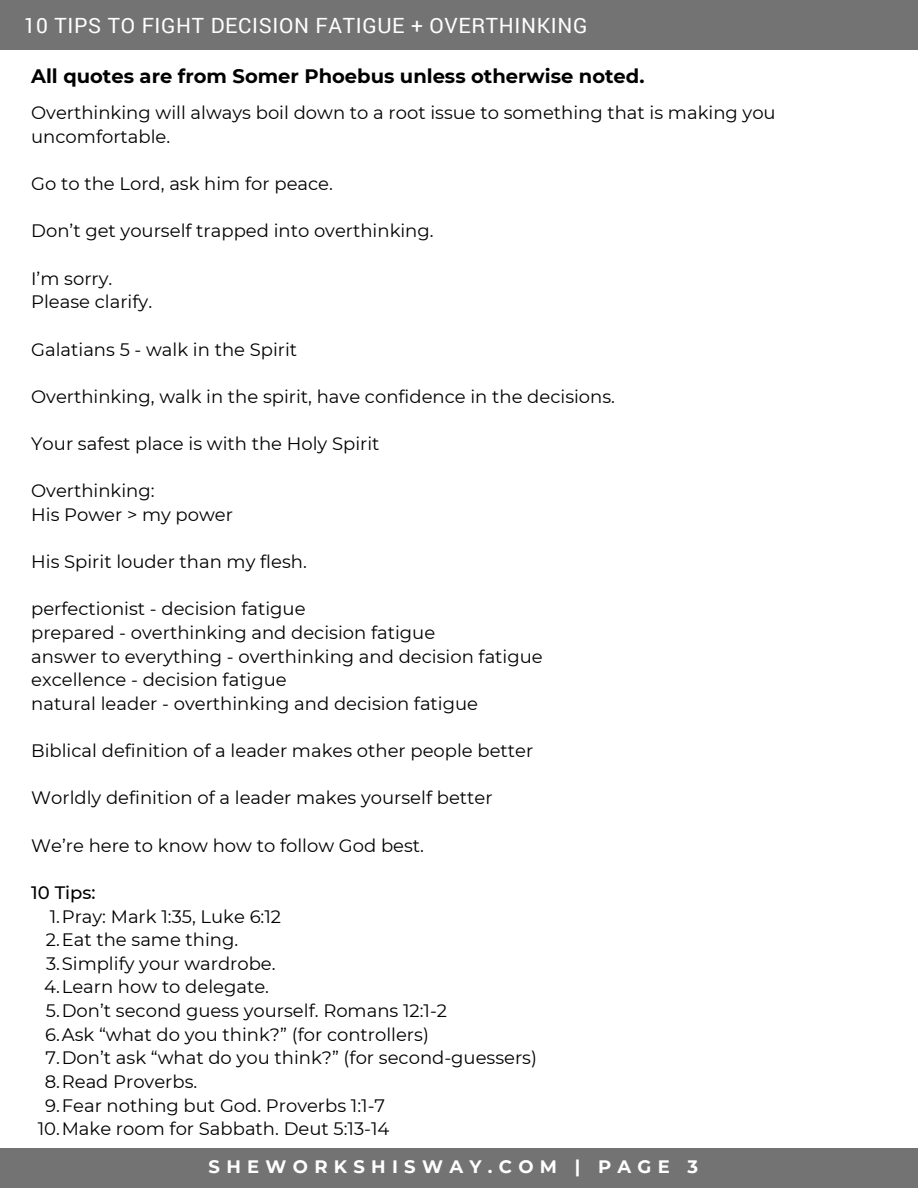
<style>
.page{position:relative;width:918px;height:1188px;background:#737373}
.page>*{position:absolute;margin:0;border:0;box-sizing:border-box;transform-origin:0 0}
.t1{font:21px "Roboto";letter-spacing:.035em;color:#fff}
.t2{font:700 19.5px "Montserrat";color:#000}
.t3{font:18px/23.7px "Montserrat";color:#000}
.t4{font:700 18px "Montserrat";letter-spacing:.35em;color:#fff}
.t5{font:500 18px "Montserrat";color:#000}
</style>
<div class="page">
<div style="left:0;top:51px;width:918px;height:1097px;background:#fff"></div>
<p class="t1" style="left:24px;top:11px;width:565px">10 TIPS TO FIGHT DECISION FATIGUE + OVERTHINKING</p>
<p class="t2" style="left:31px;top:64px;width:615px">All quotes are from Somer Phoebus unless otherwise noted.</p>
<p class="t3" style="left:31px;top:101px;width:746px">Overthinking will always boil down to a root issue to something that is making you uncomfortable.</p>
<p class="t3" style="left:31px;top:172px;width:303px">Go to the Lord, ask him for peace.</p>
<p class="t3" style="left:31px;top:219px;width:404px">Don’t get yourself trapped into overthinking.</p>
<p class="t3" style="left:31px;top:266px;width:83px">I’m sorry.</p>
<p class="t3" style="left:31px;top:290px;width:122px">Please clarify.</p>
<p class="t3" style="left:31px;top:337px;width:268px">Galatians 5 - walk in the Spirit</p>
<p class="t3" style="left:31px;top:385px;width:585px">Overthinking, walk in the spirit, have confidence in the decisions.</p>
<p class="t3" style="left:31px;top:432px;width:350px">Your safest place is with the Holy Spirit</p>
<p class="t3" style="left:31px;top:479px;width:125px">Overthinking:</p>
<p class="t3" style="left:31px;top:503px;width:203px">His Power &gt; my power</p>
<p class="t3" style="left:31px;top:550px;width:277px">His Spirit louder than my flesh.</p>
<p class="t3" style="left:31px;top:597px;width:276px">perfectionist - decision fatigue</p>
<p class="t3" style="left:31px;top:621px;width:406px">prepared - overthinking and decision fatigue</p>
<p class="t3" style="left:31px;top:644px;width:513px">answer to everything - overthinking and decision fatigue</p>
<p class="t3" style="left:31px;top:668px;width:257px">excellence - decision fatigue</p>
<p class="t3" style="left:31px;top:692px;width:448px">natural leader - overthinking and decision fatigue</p>
<p class="t3" style="left:31px;top:739px;width:504px">Biblical definition of a leader makes other people better</p>
<p class="t3" style="left:31px;top:786px;width:463px">Worldly definition of a leader makes yourself better</p>
<p class="t3" style="left:31px;top:833px;width:394px">We’re here to know how to follow God best.</p>
<p class="t5" style="left:31px;top:882px;width:66px">10 Tips:</p>
<p class="t3" style="left:50px;top:904px;width:233px">1.Pray: Mark 1:35, Luke 6:12</p>
<p class="t3" style="left:46px;top:928px;width:194px">2.Eat the same thing.</p>
<p class="t3" style="left:46px;top:952px;width:231px">3.Simplify your wardrobe.</p>
<p class="t3" style="left:44px;top:975px;width:226px">4.Learn how to delegate.</p>
<p class="t3" style="left:46px;top:999px;width:403px">5.Don’t second guess yourself. Romans 12:1-2</p>
<p class="t3" style="left:45px;top:1022px;width:385px">6.Ask “what do you think?” (for controllers)</p>
<p class="t3" style="left:46px;top:1046px;width:493px">7.Don’t ask “what do you think?” (for second-guessers)</p>
<p class="t3" style="left:45px;top:1070px;width:154px">8.Read Proverbs.</p>
<p class="t3" style="left:45px;top:1093px;width:342px">9.Fear nothing but God. Proverbs 1:1-7</p>
<p class="t3" style="left:38px;top:1117px;width:353px">10.Make room for Sabbath. Deut 5:13-14</p>
<p class="t4" style="left:209px;top:1155px;width:491px">SHEWORKSHISWAY.COM | PAGE 3</p>
</div>
